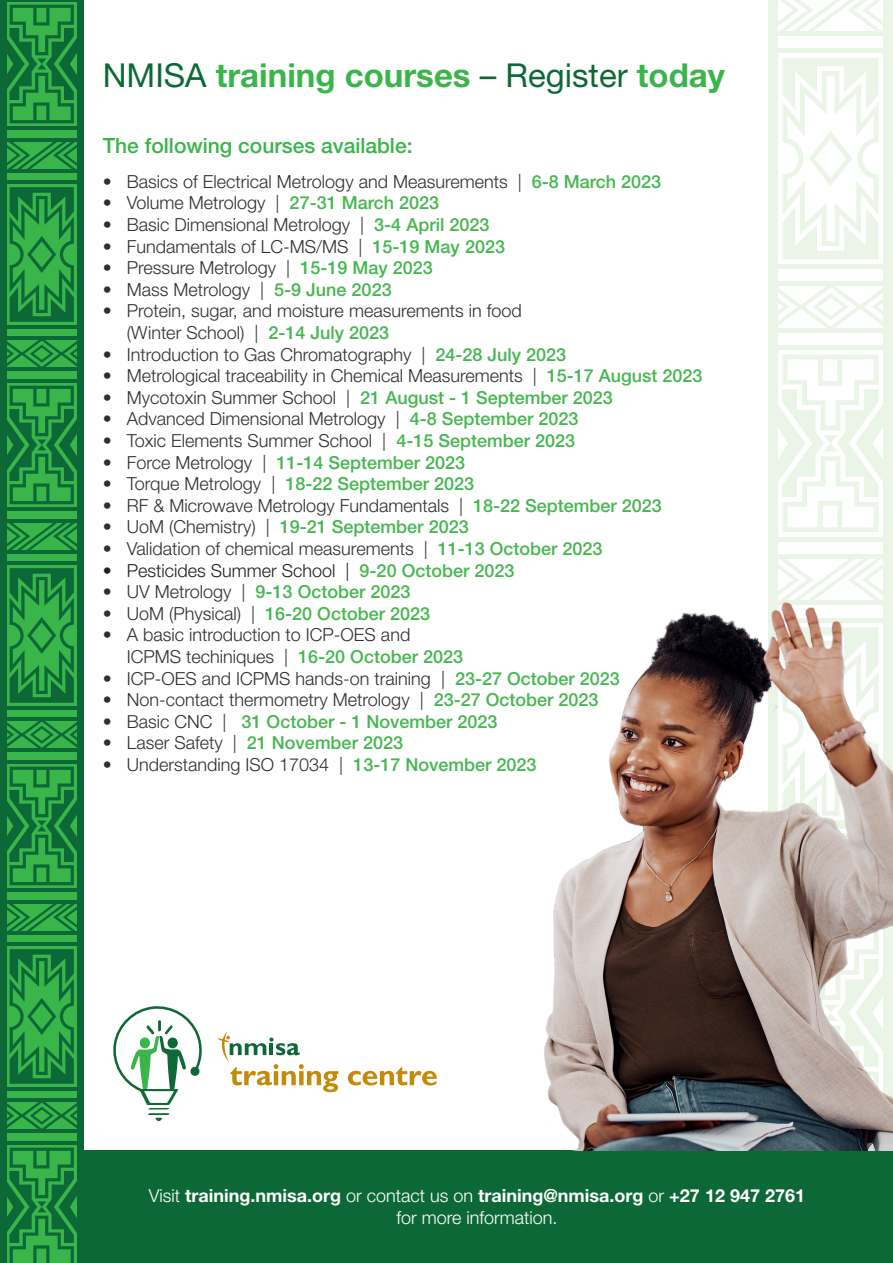
<style>
.page{position:relative;width:893px;height:1263px;background:#fff}
.page>*{position:absolute;margin:0;border:0;box-sizing:border-box;transform-origin:0 0}
.t1{font:700 33px "Helvetica Neue LT Std";color:#3ab54a}
.t2{font:500 21px "Helvetica Neue LT Std";color:#3ab54a}
.t3{font:300 18px/21.6px "Helvetica Neue LT Std";color:#312f30}
.t4{font:500 18px "Helvetica Neue LT Std";color:#46b750}
.ta1_no_space{font:700 18px/21.6px "Helvetica Neue LT Std";color:#fff;text-align:center}
.t5{font:300 18px "Helvetica Neue LT Std";color:#231f20}
.s1{font-weight:400;color:#0c6937}
.s2{font-weight:500;color:#46b750}
.s3{font-weight:300;color:#312f30}
.s4{font-weight:300}
</style>
<div class="page">
<div style="left:883px;top:0;width:10px;height:548px;background:#eaf5e8"></div>
<svg style="left:782px;top:58px;width:97px;height:201px"></svg>
<div style="left:773px;top:48px;width:115px;height:5px;background:#eaf5e8"></div>
<div style="left:773px;top:264px;width:115px;height:5px;background:#eaf5e8"></div>
<hr style="left:773px;top:328px;width:115px;height:4px;background:#eaf5e8">
<div style="left:773px;top:281px;width:115px;height:5px;background:#eaf5e8"></div>
<div style="left:773px;top:345px;width:115px;height:5px;background:#eaf5e8"></div>
<div style="left:768px;top:0;width:10px;height:548px;background:#eaf5e8"></div>
<svg style="left:778px;top:0;width:105px;height:31px"></svg>
<svg style="left:778px;top:286px;width:105px;height:42px"></svg>
<div style="left:773px;top:31px;width:115px;height:5px;background:#eaf5e8"></div>
<div style="left:773px;top:537px;width:115px;height:5px;background:#eaf5e8"></div>
<svg style="left:778px;top:355px;width:105px;height:177px"></svg>
<svg style="left:774px;top:559px;width:113px;height:2px"></svg>
<div style="left:773px;top:554px;width:115px;height:5px;background:#eaf5e8"></div>
<div style="left:0;top:1150px;width:893px;height:113px;background:#0c6937"></div>
<svg style="left:6px;top:515px;width:71px;height:632px;background:#33aa47"></svg>
<div style="left:77px;top:515px;width:6px;height:381px;background:#0c6937"></div>
<svg style="left:10px;top:568px;width:64px;height:135px;background:#249140"></svg>
<hr style="left:3px;top:562px;width:77px;height:3px;background:#0c6937">
<hr style="left:3px;top:706px;width:77px;height:3px;background:#0c6937">
<hr style="left:3px;top:749px;width:77px;height:3px;background:#0c6937">
<hr style="left:3px;top:718px;width:77px;height:3px;background:#0c6937">
<hr style="left:3px;top:760px;width:77px;height:3px;background:#0c6937">
<div style="left:0;top:515px;width:6px;height:381px;background:#0c6937"></div>
<svg style="left:6px;top:522px;width:71px;height:28px;background:#2a9b43"></svg>
<svg style="left:6px;top:721px;width:71px;height:28px;background:#2a9b43"></svg>
<hr style="left:3px;top:519px;width:77px;height:3px;background:#0c6937">
<hr style="left:3px;top:550px;width:77px;height:3px;background:#0c6937">
<hr style="left:3px;top:888px;width:77px;height:4px;background:#0c6937">
<svg style="left:6px;top:767px;width:71px;height:118px;background:#238f40"></svg>
<div style="left:77px;top:896px;width:6px;height:367px;background:#0c6937"></div>
<svg style="left:10px;top:949px;width:64px;height:135px;background:#249140"></svg>
<hr style="left:3px;top:943px;width:77px;height:3px;background:#0c6937">
<hr style="left:3px;top:1087px;width:77px;height:3px;background:#0c6937">
<hr style="left:3px;top:1129px;width:77px;height:4px;background:#0c6937">
<hr style="left:3px;top:1098px;width:77px;height:4px;background:#0c6937">
<hr style="left:3px;top:1141px;width:77px;height:3px;background:#0c6937">
<div style="left:0;top:896px;width:6px;height:367px;background:#0c6937"></div>
<svg style="left:6px;top:903px;width:71px;height:28px;background:#2a9b43"></svg>
<svg style="left:6px;top:1102px;width:71px;height:27px;background:#2b9d43"></svg>
<hr style="left:3px;top:900px;width:77px;height:3px;background:#0c6937">
<hr style="left:3px;top:931px;width:77px;height:3px;background:#0c6937">
<svg style="left:6px;top:1147px;width:71px;height:116px"></svg>
<svg style="left:6px;top:1px;width:71px;height:514px;background:#32a946"></svg>
<div style="left:77px;top:0;width:6px;height:134px;background:#0c6937"></div>
<hr style="left:3px;top:0;width:77px;height:1px;background:#0c6937">
<div style="left:0;top:0;width:6px;height:134px;background:#0c6937"></div>
<hr style="left:3px;top:127px;width:77px;height:3px;background:#0c6937">
<svg style="left:6px;top:5px;width:71px;height:118px;background:#238f40"></svg>
<div style="left:77px;top:134px;width:6px;height:381px;background:#0c6937"></div>
<svg style="left:10px;top:187px;width:64px;height:135px;background:#249140"></svg>
<hr style="left:3px;top:181px;width:77px;height:3px;background:#0c6937">
<hr style="left:3px;top:325px;width:77px;height:3px;background:#0c6937">
<hr style="left:3px;top:368px;width:77px;height:3px;background:#0c6937">
<hr style="left:3px;top:337px;width:77px;height:3px;background:#0c6937">
<hr style="left:3px;top:379px;width:77px;height:3px;background:#0c6937">
<div style="left:0;top:134px;width:6px;height:381px;background:#0c6937"></div>
<svg style="left:6px;top:141px;width:71px;height:28px;background:#2a9b43"></svg>
<svg style="left:6px;top:340px;width:71px;height:28px;background:#2a9b43"></svg>
<hr style="left:3px;top:138px;width:77px;height:3px;background:#0c6937">
<hr style="left:3px;top:169px;width:77px;height:3px;background:#0c6937">
<hr style="left:3px;top:507px;width:77px;height:4px;background:#0c6937">
<svg style="left:6px;top:386px;width:71px;height:118px;background:#238f40"></svg>
<img style="left:544px;top:561px;width:349px;height:589px">
<svg style="left:113px;top:1006px;width:89px;height:115px"></svg>
<div style="left:190px;top:1067px;width:9px;height:9px;background:#0c6937;border-radius:50%"></div>
<div style="left:140px;top:1037px;width:10px;height:11px;background:#3ab54a;border-radius:50%"></div>
<svg style="left:348px;top:1067px;width:89px;height:18px"></svg>
<svg style="left:218px;top:1031px;width:120px;height:61px"></svg>
<p class="t1" style="left:103px;top:54px;width:624px"><span class="s1">NMISA</span> training courses <span class="s1">– Register</span> today</p>
<p class="t2" style="left:103px;top:133px;width:311px">The following courses available:</p>
<p class="t3" style="left:103px;top:170px;width:560px">• Basics of Electrical Metrology and Measurements | <span class="s2">6-8 March 2023</span></p>
<p class="t3" style="left:103px;top:192px;width:338px">• Volume Metrology | <span class="s2">27-31 March 2023</span></p>
<p class="t3" style="left:103px;top:213px;width:388px">• Basic Dimensional Metrology | <span class="s2">3-4 April 2023</span></p>
<p class="t3" style="left:103px;top:235px;width:404px">• Fundamentals of LC-MS/MS | <span class="s2">15-19 May 2023</span></p>
<p class="t3" style="left:103px;top:257px;width:331px">• Pressure Metrology | <span class="s2">15-19 May 2023</span></p>
<p class="t3" style="left:103px;top:278px;width:290px">• Mass Metrology | <span class="s2">5-9 June 2023</span></p>
<p class="t3" style="left:127px;top:300px;width:396px;text-indent:-24px">• Protein, sugar, and moisture measurements in food (Winter School) | <span class="s2">2-14 July 2023</span></p>
<p class="t3" style="left:103px;top:343px;width:465px">• Introduction to Gas Chromatography | <span class="s2">24-28 July 2023</span></p>
<p class="t3" style="left:103px;top:365px;width:601px">• Metrological traceability in Chemical Measurements | <span class="s2">15-17 August 2023</span></p>
<p class="t3" style="left:103px;top:386px;width:511px">• Mycotoxin Summer School | <span class="s2">21 August - 1 September 2023</span></p>
<p class="t3" style="left:103px;top:408px;width:477px">• Advanced Dimensional Metrology | <span class="s2">4-8 September 2023</span></p>
<p class="t3" style="left:103px;top:429px;width:474px">• Toxic Elements Summer School | <span class="s2">4-15 September 2023</span></p>
<p class="t4" style="left:103px;top:451px;width:364px"><span class="s3">• Force Metrology |</span> 11-14 September 2023</p>
<p class="t4" style="left:103px;top:473px;width:373px"><span class="s3">• Torque Metrology |</span> 18-22 September 2023</p>
<p class="t3" style="left:103px;top:494px;width:560px">• RF &amp; Microwave Metrology Fundamentals | <span class="s2">18-22 September 2023</span></p>
<p class="t4" style="left:103px;top:516px;width:367px"><span class="s3">• UoM (Chemistry) |</span> 19-21 September 2023</p>
<p class="t3" style="left:103px;top:537px;width:501px">• Validation of chemical measurements | <span class="s2">11-13 October 2023</span></p>
<p class="t5" style="left:103px;top:559px;width:413px">• Pesticides Summer School | <span class="s2">9-20 October 2023</span></p>
<p class="t4" style="left:103px;top:581px;width:309px"><span class="s3">• UV Metrology |</span> 9-13 October 2023</p>
<p class="t4" style="left:103px;top:603px;width:329px"><span class="s3">• UoM (Physical) |</span> 16-20 October 2023</p>
<p class="t3" style="left:127px;top:624px;width:338px;text-indent:-24px">• A basic introduction to ICP-OES and<br>ICPMS techiniques | <span class="s2">16-20 October 2023</span></p>
<p class="t3" style="left:103px;top:667px;width:518px">• ICP-OES and ICPMS hands-on training | <span class="s2">23-27 October 2023</span></p>
<p class="t3" style="left:103px;top:689px;width:497px">• Non-contact thermometry Metrology | <span class="s2">23-27 October 2023</span></p>
<p class="t4" style="left:103px;top:711px;width:396px"><span class="s3">• Basic CNC |</span> 31 October - 1 November 2023</p>
<p class="t4" style="left:103px;top:732px;width:302px"><span class="s3">• Laser Safety |</span> 21 November 2023</p>
<p class="t3" style="left:103px;top:753px;width:435px">• Understanding ISO 17034 | <span class="s2">13-17 November 2023</span></p>
<p class="ta1_no_space" style="left:149px;top:1185px;width:658px"><span class="s4">Visit</span> training.nmisa.org <span class="s4">or contact us on</span> training@nmisa.org <span class="s4">or</span> +27 12 947 2761 <span class="s4">for more information.</span></p>
</div>
